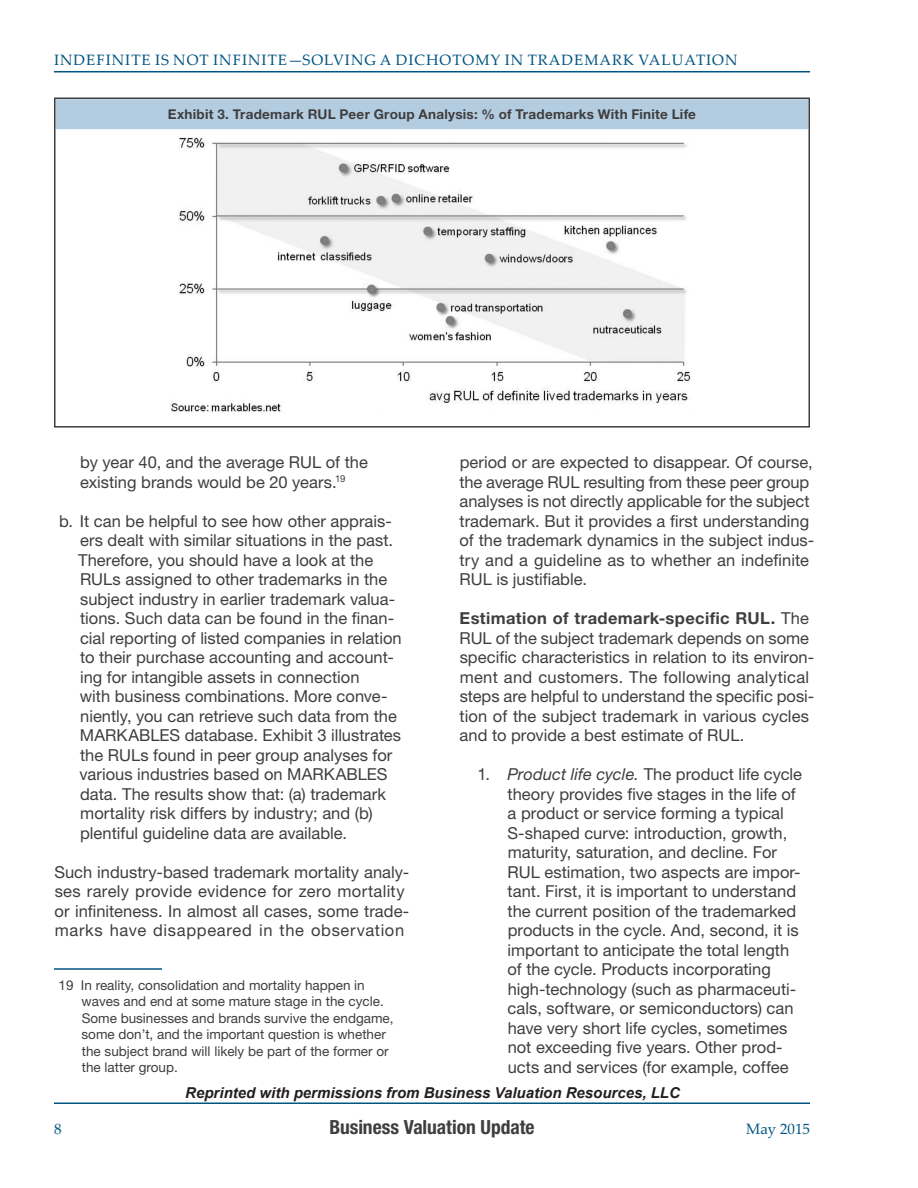
<style>
.page{position:relative;width:918px;height:1188px;background:#fff}
.page>*{position:absolute;margin:0;border:0;box-sizing:border-box;transform-origin:0 0}
.t1{font:700 condensed 19.5px "Helvetica Neue LT Std";letter-spacing:-.005em;color:#3e3e3f}
.body{font:16.5px/19.5px "Helvetica Neue LT Std";color:#3e3e3f}
.Indent_to_bullets{font:16.5px/19.5px "Helvetica Neue LT Std";color:#3e3e3f}
.t2{font:15px "Palatino Linotype";letter-spacing:.07em;color:#005480}
.t3{font:italic 700 15px "Arial";color:#231f20}
.Footnote{font:13.5px/16.5px "Helvetica Neue LT Std";color:#3e3e3f}
.t4{font:700 13.5px "Helvetica Neue LT Std";letter-spacing:.02em;color:#3e3e3f}
.s1{font-weight:700}
.s2{font-style:italic}
</style>
<div class="page">
<hr style="left:54px;top:1102px;width:756px;height:2px;background:#005480">
<hr style="left:54px;top:71px;width:756px;height:1px;background:#005480">
<hr style="left:54px;top:968px;width:108px;height:2px;background:#005480">
<div style="left:56px;top:99px;width:752px;height:30px;background:#b4ccdf"></div>
<div style="left:54px;top:98px;width:756px;height:330px;border:2px solid #3e3e3f"></div>
<img style="left:171px;top:137px;width:520px;height:275px">
<p class="t2" style="left:54px;top:49px;width:685px">INDEFINITE IS NOT INFINITE—SOLVING A DICHOTOMY IN TRADEMARK VALUATION</p>
<p class="t4" style="left:168px;top:106px;width:530px">Exhibit 3. Trademark RUL Peer Group Analysis: % of Trademarks With Finite Life</p>
<p class="Indent_to_bullets" style="left:80px;top:452px;width:289px">by year 40, and the average RUL of the existing brands would be 20 years.<sup>19</sup></p>
<p class="body" style="left:78px;top:511px;width:325px;text-indent:-19px">b. It can be helpful to see how other apprais&shy;ers dealt with similar situations in the past.<br>Therefore, you should have a look at the RULs assigned to other trademarks in the subject industry in earlier trademark valua&shy;tions. Such data can be found in the finan&shy;cial reporting of listed companies in relation to their purchase accounting and account&shy;ing for intangible assets in connection<br>with business combinations. More conve&shy;niently, you can retrieve such data from the MARKABLES database. Exhibit 3 illustrates the RULs found in peer group analyses for various industries based on MARKABLES data. The results show that: (a) trademark mortality risk differs by industry; and (b) plentiful guideline data are available.</p>
<p class="body" style="left:54px;top:862px;width:356px">Such industry-based trademark mortality analy&shy;ses rarely provide evidence for zero mortality or infiniteness. In almost all cases, some trade&shy;marks have disappeared in the observation</p>
<p class="Footnote" style="left:82px;top:977px;width:314px;text-indent:-23px">19 In reality, consolidation and mortality happen in waves and end at some mature stage in the cycle.<br>Some businesses and brands survive the endgame, some don’t, and the important question is whether the subject brand will likely be part of the former or the latter group.</p>
<p class="body" style="left:460px;top:452px;width:356px">period or are expected to disappear. Of course, the average RUL resulting from these peer group analyses is not directly applicable for the subject trademark. But it provides a first understanding of the trademark dynamics in the subject indus&shy;try and a guideline as to whether an indefinite RUL is justifiable.</p>
<p class="body" style="left:460px;top:608px;width:356px"><span class="s1">Estimation of trademark-specific RUL.</span> The RUL of the subject trademark depends on some specific characteristics in relation to its environ&shy;ment and customers. The following analytical steps are helpful to understand the specific posi&shy;tion of the subject trademark in various cycles and to provide a best estimate of RUL.</p>
<p class="body" style="left:507px;top:764px;width:296px;text-indent:-30px">1. <span class="s2">Product life cycle.</span> The product life cycle theory provides five stages in the life of a product or service forming a typical S-shaped curve: introduction, growth, maturity, saturation, and decline. For RUL estimation, two aspects are impor&shy;tant. First, it is important to understand the current position of the trademarked products in the cycle. And, second, it is important to anticipate the total length of the cycle. Products incorporating high-technology (such as pharmaceuti&shy;cals, software, or semiconductors) can have very short life cycles, sometimes not exceeding five years. Other prod&shy;ucts and services (for example, coffee</p>
<p class="t3" style="left:185px;top:1083px;width:496px">Reprinted with permissions from Business Valuation Resources, LLC</p>
<p class="t2" style="left:54px;top:1118px;width:9px">8</p>
<p class="t1" style="left:329px;top:1115px;width:207px">Business Valuation Update</p>
<p class="t2" style="left:746px;top:1118px;width:65px">MAY 2015</p>
</div>
